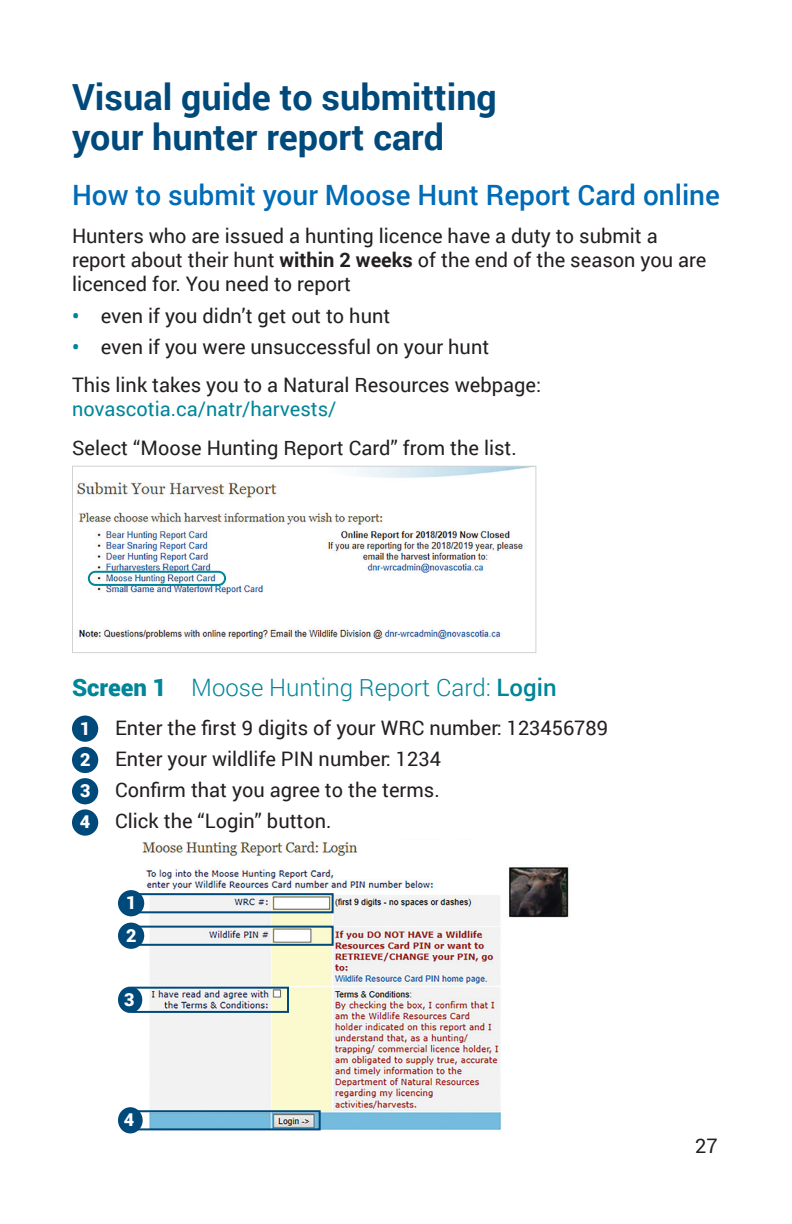
<style>
.page{position:relative;width:792px;height:1224px;background:#fff}
.page>*{position:absolute;margin:0;border:0;box-sizing:border-box;transform-origin:0 0}
.H1_Heading{font:700 36px/40px "Roboto";color:#00497b}
.H2_Heading_not_in_TO{font:500 28px "Roboto";color:#006bb6}
.Screen_H3{font:300 24px "Roboto";color:#008599}
.Body{font:20px/24px "Roboto";color:#231f20}
.Steps{font:20px "Roboto";color:#231f20}
.t1{font:900 18px "Roboto";color:#fff}
.s1{font-weight:700}
.s2{font-weight:700;color:#008599}
.s3{color:#008599}
.s4{font-weight:900}
.s5{font-weight:500}
</style>
<div class="page">
<img style="left:76px;top:468px;width:449px;height:172px">
<div style="left:72px;top:466px;width:464px;height:187px;border:1px solid #d1d2d4"></div>
<div style="left:72px;top:716px;width:26px;height:26px;background:#00497b;border-radius:50%"></div>
<div style="left:72px;top:747px;width:26px;height:26px;background:#00497b;border-radius:50%"></div>
<div style="left:72px;top:778px;width:26px;height:26px;background:#00497b;border-radius:50%"></div>
<div style="left:72px;top:809px;width:26px;height:27px;background:#00497b;border-radius:50%"></div>
<img style="left:143px;top:841px;width:426px;height:290px">
<div style="left:124px;top:893px;width:210px;height:20px;border:2px solid #00497b"></div>
<div style="left:118px;top:890px;width:26px;height:26px;background:#00497b;border-radius:50%"></div>
<div style="left:124px;top:926px;width:210px;height:20px;border:2px solid #00497b"></div>
<div style="left:118px;top:923px;width:26px;height:26px;background:#00497b;border-radius:50%"></div>
<div style="left:132px;top:987px;width:157px;height:26px;border:2px solid #00497b"></div>
<div style="left:118px;top:987px;width:24px;height:26px;background:#00497b;border-radius:50%"></div>
<div style="left:124px;top:1110px;width:197px;height:20px;border:2px solid #00497b"></div>
<div style="left:118px;top:1107px;width:25px;height:26px;background:#00497b;border-radius:50%"></div>
<div style="left:88px;top:571px;width:138px;height:15px;border:2px solid #008599;border-radius:7px"></div>
<p class="H1_Heading" style="left:72px;top:76px;width:426px">Visual guide to submitting your hunter report card</p>
<p class="H2_Heading_not_in_TO" style="left:72px;top:175px;width:649px">How to submit your Moose Hunt Report Card online</p>
<p class="Body" style="left:72px;top:223px;width:636px">Hunters who are issued a hunting licence have a duty to submit a report about their hunt <span class="s1">within 2 weeks</span> of the end of the season you are licenced for. You need to report</p>
<p class="Body" style="left:72px;top:303px;width:320px"><span class="s2">•</span> even if you didn’t get out to hunt</p>
<p class="Body" style="left:72px;top:334px;width:419px"><span class="s2">•</span> even if you were unsuccessful on your hunt</p>
<p class="Body" style="left:72px;top:372px;width:471px">This link takes you to a Natural Resources webpage: <span class="s3">novascotia.ca/natr/harvests/</span></p>
<p class="Body" style="left:72px;top:435px;width:446px">Select “Moose Hunting Report Card” from the list.</p>
<p class="Screen_H3" style="left:72px;top:671px;width:486px"><span class="s4">Screen 1</span> Moose Hunting Report Card: <span class="s5">Login</span></p>
<p class="Steps" style="left:115px;top:714px;width:494px">Enter the first 9 digits of your WRC number: 123456789</p>
<p class="Steps" style="left:115px;top:745px;width:327px">Enter your wildlife PIN number: 1234</p>
<p class="Steps" style="left:115px;top:776px;width:326px">Confirm that you agree to the terms.</p>
<p class="Steps" style="left:115px;top:807px;width:218px">Click the “Login” button.</p>
<p class="t1" style="left:80px;top:715px;width:12px">1</p>
<p class="t1" style="left:80px;top:747px;width:12px">2</p>
<p class="t1" style="left:80px;top:778px;width:12px">3</p>
<p class="t1" style="left:80px;top:809px;width:12px">4</p>
<p class="t1" style="left:126px;top:890px;width:12px">1</p>
<p class="t1" style="left:126px;top:923px;width:12px">2</p>
<p class="t1" style="left:124px;top:987px;width:12px">3</p>
<p class="t1" style="left:124px;top:1107px;width:12px">4</p>
<p class="Body" style="left:695px;top:1133px;width:24px">27</p>
</div>
